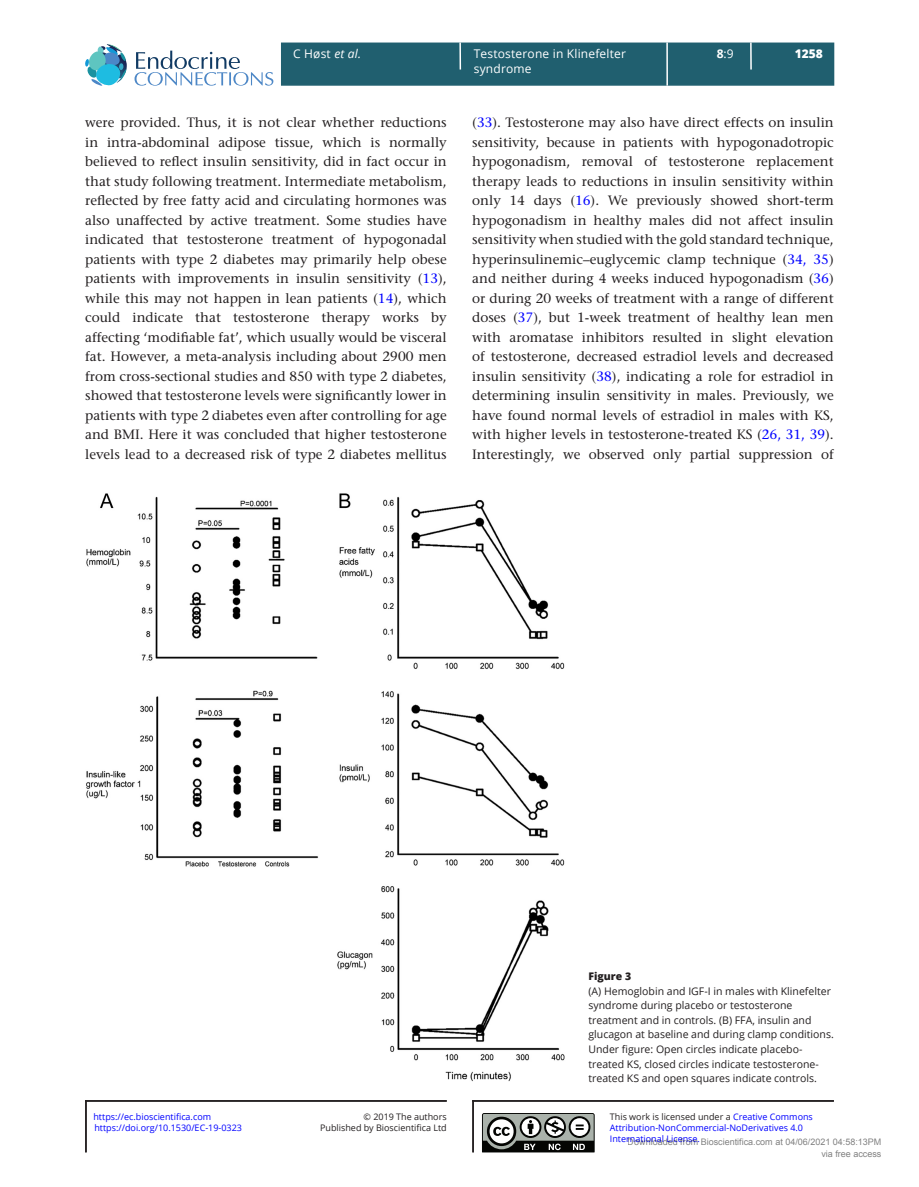
<style>
.page{position:relative;width:919px;height:1187px;background:#fff}
.page>*{position:absolute;margin:0;border:0;box-sizing:border-box;transform-origin:0 0}
.TXI{font:500 13.5px/19.5px "Stone Serif Std";color:#231f20;text-align:justify}
.t1{font:12px/14.7px "Open Sans";letter-spacing:.015em;color:#fff}
.t2{font:800 12px "Open Sans";color:#fff}
.FC{font:10.5px/14.7px "Open Sans";color:#231f20}
.FC_head{font:800 10.5px "Open Sans";color:#231f20}
.t3{font:9px/11.2px "Open Sans";color:#00f}
.t4{font:9px/12px "Arial";color:rgb(0 0 0/.5);text-align:right}
.t5{font:9px/11.6px "Open Sans";color:#231f20;text-align:right}
.s1{font-style:italic}
.s2{font-weight:700}
.s3{color:#00f}
.s4{color:#231f20}
</style>
<div class="page">
<div style="left:281px;top:43px;width:553px;height:43px;background:#205f6f;border:2px solid #205f6f"></div>
<svg style="left:750px;top:43px;width:1px;height:27px"></svg>
<hr style="left:666px;top:43px;width:2px;height:43px;background:#fff">
<hr style="left:459px;top:43px;width:2px;height:27px;background:#fff">
<svg style="left:134px;top:51px;width:139px;height:35px"></svg>
<svg style="left:85px;top:44px;width:42px;height:42px"></svg>
<img style="left:86px;top:493px;width:479px;height:589px">
<svg style="left:482px;top:1113px;width:113px;height:40px"></svg>
<hr style="left:85px;top:1100px;width:361px;height:1px;background:#231f20">
<hr style="left:85px;top:1100px;width:2px;height:52px;background:#231f20">
<hr style="left:472px;top:1100px;width:361px;height:1px;background:#231f20">
<hr style="left:472px;top:1100px;width:2px;height:52px;background:#231f20">
<p class="t1" style="left:293px;top:46px;width:69px">C Høst <span class="s1">et al.</span></p>
<p class="t1" style="left:474px;top:46px;width:154px">Testosterone in Klinefelter syndrome</p>
<p class="t1" style="left:716px;top:46px;width:18px"><span class="s2">8</span>:9</p>
<p class="t2" style="left:794px;top:45px;width:30px">1258</p>
<p class="TXI" style="left:85px;top:113px;width:363px">were provided. Thus, it is not clear whether reductions in intra-abdominal adipose tissue, which is normally believed to reflect insulin sensitivity, did in fact occur in that study following treatment. Intermediate metabolism, reflected by free fatty acid and circulating hormones was also unaffected by active treatment. Some studies have indicated that testosterone treatment of hypogonadal patients with type 2 diabetes may primarily help obese patients with improvements in insulin sensitivity (<span class="s3">13</span>), while this may not happen in lean patients (<span class="s3">14</span>), which could indicate that testosterone therapy works by affecting ‘modifiable fat’, which usually would be visceral fat. However, a meta-analysis including about 2900 men from cross-sectional studies and 850 with type 2 diabetes, showed that testosterone levels were significantly lower in patients with type 2 diabetes even after controlling for age and BMI. Here it was concluded that higher testosterone levels lead to a decreased risk of type 2 diabetes mellitus</p>
<p class="TXI" style="left:472px;top:113px;width:363px">(<span class="s3">33</span>). Testosterone may also have direct effects on insulin sensitivity, because in patients with hypogonadotropic hypogonadism, removal of testosterone replacement therapy leads to reductions in insulin sensitivity within only 14 days (<span class="s3">16</span>). We previously showed short-term hypogonadism in healthy males did not affect insulin sensitivity when studied with the gold standard technique, hyperinsulinemic–euglycemic clamp technique (<span class="s3">34, 35</span>) and neither during 4 weeks induced hypogonadism (<span class="s3">36</span>) or during 20 weeks of treatment with a range of different doses (<span class="s3">37</span>), but 1-week treatment of healthy lean men with aromatase inhibitors resulted in slight elevation of testosterone, decreased estradiol levels and decreased insulin sensitivity (<span class="s3">38</span>), indicating a role for estradiol in determining insulin sensitivity in males. Previously, we have found normal levels of estradiol in males with KS, with higher levels in testosterone-treated KS (<span class="s3">26, 31, 39</span>).<br>Interestingly, we observed only partial suppression of</p>
<p class="t3" style="left:93px;top:1110px;width:119px">https://ec.bioscientifica.com</p>
<p class="t5" style="left:320px;top:1110px;width:128px">© 2019 The authors<br>Published by Bioscientifica Ltd</p>
<p class="t3" style="left:94px;top:1122px;width:149px">https://doi.org/10.1530/EC-19-0323</p>
<p class="FC_head" style="left:588px;top:967px;width:44px">Figure 3</p>
<p class="FC" style="left:588px;top:982px;width:247px">(A) Hemoglobin and IGF-I in males with Klinefelter syndrome during placebo or testosterone treatment and in controls. (B) FFA, insulin and glucagon at baseline and during clamp conditions.<br>Under figure: Open circles indicate placebo&shy;treated KS, closed circles indicate testosterone&shy;treated KS and open squares indicate controls.</p>
<p class="t3" style="left:610px;top:1110px;width:204px"><span class="s4">This work is licensed under a</span> Creative Commons<br>Attribution-NonCommercial-NoDerivatives 4.0<br>International License.</p>
<p class="t4" style="left:627px;top:1135px;width:255px">Downloaded from Bioscientifica.com at 04/06/2021 04:58:13PM via free access</p>
</div>
